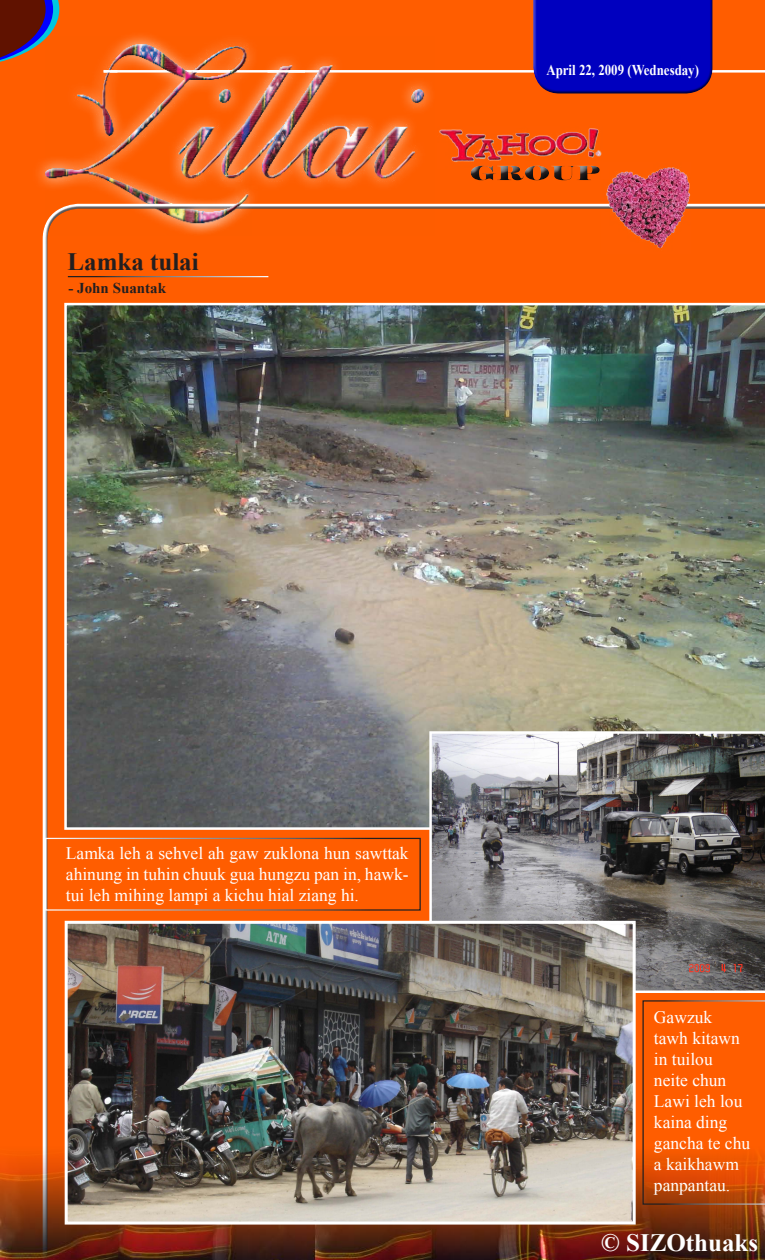
<style>
.page{position:relative;width:765px;height:1260px;background:#fff}
.page>*{position:absolute;margin:0;border:0;box-sizing:border-box;transform-origin:0 0}
.t1{font:700 25px "Times New Roman";color:#fff}
.t2{font:700 25px "Times New Roman";color:#231f20}
.t3{font:17.5px/21px "Times New Roman";color:#fff}
.t4{font:700 15px "Times New Roman";color:#fff;scale:.86 1}
.t5{font:700 15px "Times New Roman";color:#231f20}
</style>
<div class="page">
<div style="left:0;top:0;width:765px;height:1146px;background:#ff5d00"></div>
<img style="left:438px;top:126px;width:165px;height:42px">
<div style="left:464px;top:160px;width:142px;height:22px;background:#fff;opacity:.75"></div>
<div style="left:465px;top:162px;width:144px;height:24px;background:#231f20;opacity:.75"></div>
<hr style="left:104px;top:70px;width:661px;height:3px;background:#fff">
<div style="left:31px;top:30px;width:404px;height:206px;background:#ff5d00"></div>
<div style="left:44px;top:42px;width:382px;height:173px;background:#fff;opacity:.75"></div>
<div style="left:44px;top:47px;width:382px;height:179px;background:#231f20;opacity:.75"></div>
<hr style="left:268px;top:70px;width:37px;height:3px;background:#fff">
<hr style="left:192px;top:70px;width:38px;height:3px;background:#fff">
<hr style="left:104px;top:70px;width:14px;height:3px;background:#fff">
<div style="left:43px;top:206px;width:722px;height:1054px;background:#231f20;opacity:.75"></div>
<div style="left:178px;top:161px;width:81px;height:75px;background:#fff;opacity:.75"></div>
<img style="left:193px;top:176px;width:59px;height:60px">
<div style="left:191px;top:176px;width:60px;height:50px;background:#231f20;opacity:.75"></div>
<svg style="left:0;top:0;width:59px;height:67px"></svg>
<div style="left:534px;top:0;width:180px;height:95px;background:#231f20;opacity:.75"></div>
<hr style="left:68px;top:276px;width:200px;height:1px;background:#fff">
<img style="left:0;top:1146px;width:765px;height:114px">
<img style="left:602px;top:163px;width:89px;height:91px">
<img style="left:64px;top:303px;width:701px;height:527px">
<img style="left:429px;top:731px;width:336px;height:262px">
<img style="left:69px;top:925px;width:563px;height:296px">
<div style="left:65px;top:921px;width:571px;height:304px;border:3px solid #fff"></div>
<svg style="left:642px;top:1000px;width:123px;height:205px;background:#ef5802"></svg>
<p class="t2" style="left:68px;top:244px;width:133px">Lamka tulai</p>
<p class="t5" style="left:69px;top:277px;width:99px">- John Suantak</p>
<p class="t4" style="left:546px;top:59px;width:179px">April 22, 2009 (Wednesday)</p>
<p class="t3" style="left:66px;top:842px;width:344px;text-align:justify">Lamka leh a sehvel ah gaw zuklona hun sawttak ahinung in tuhin chuuk gua hungzu pan in, hawk&shy;tui leh mihing lampi a kichu hial ziang hi.</p>
<p class="t3" style="left:654px;top:1006px;width:98px">Gawzuk tawh kitawn in tuilou neite chun<br>Lawi leh lou kaina ding gancha te chu a kaikhawm panpantau.</p>
<p class="t1" style="left:601px;top:1225px;width:158px">© SIZOthuaks</p>
</div>
